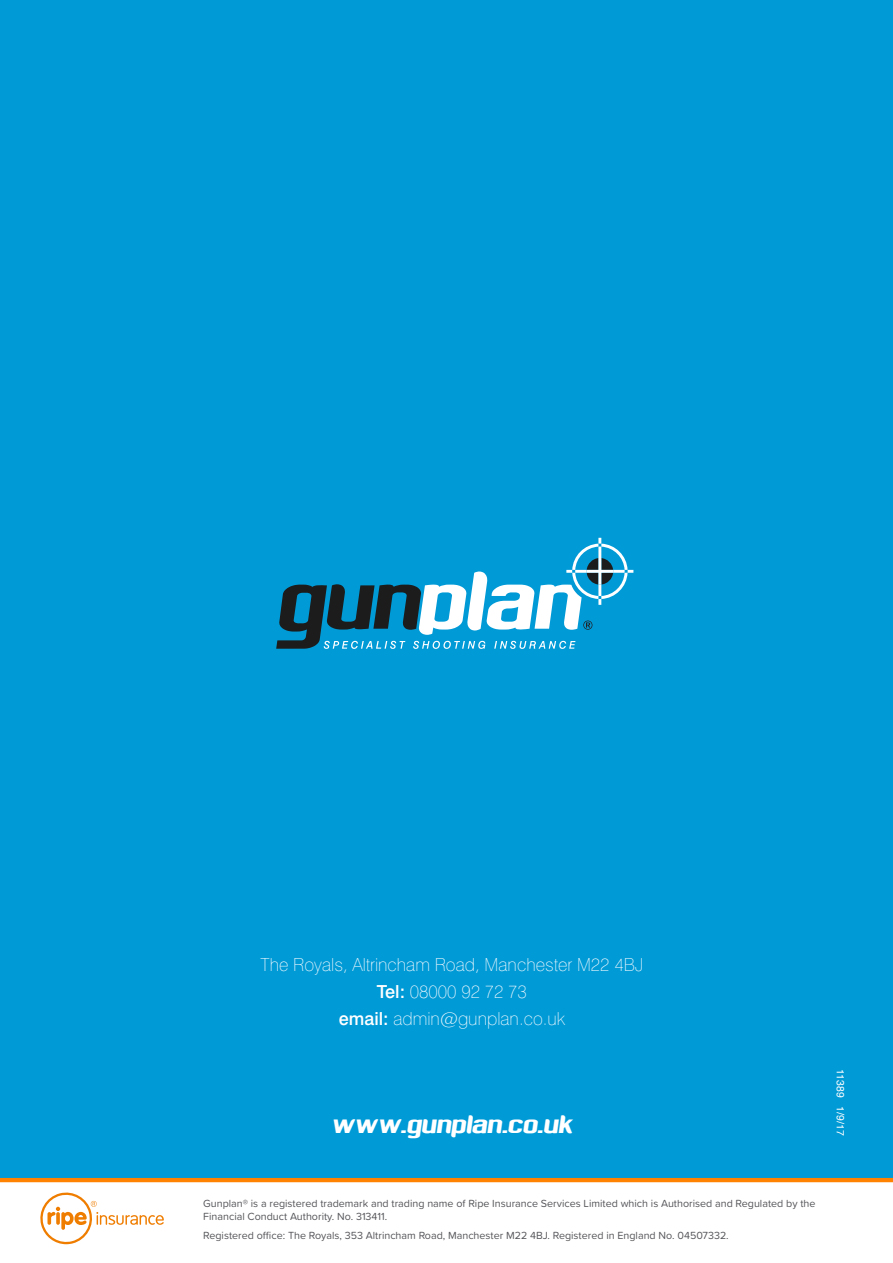
<style>
.page{position:relative;width:893px;height:1263px;background:#fff}
.page>*{position:absolute;margin:0;border:0;box-sizing:border-box;transform-origin:0 0}
.t1{font:24px "Sufrimeda";color:#fff}
.t2{font:100 18px/27px "Swiss 721 BT";color:#fff;text-align:center}
.t3{font:10.8px/12.9px "Proxima Soft";color:#55565a}
.t4{font:10.5px "Helvetica";color:#fff}
.s1{font-weight:500}
</style>
<div class="page">
<div style="left:0;top:1px;width:893px;height:1177px;background:#009ad7"></div>
<svg style="left:276px;top:538px;width:357px;height:111px"></svg>
<hr style="left:0;top:1178px;width:893px;height:4px;background:#ff8200">
<svg style="left:40px;top:1192px;width:124px;height:52px"></svg>
<h2 class="t2" style="left:261px;top:951px;width:384px">The Royals, Altrincham Road, Manchester M22 4BJ<br><span class="s1">Tel:</span> 08000 92 72 73<br><span class="s1">email:</span> admin@gunplan.co.uk</h2>
<h1 class="t1" style="left:331px;top:1111px;width:243px">www.gunplan.co.uk</h1>
<p class="t4" style="left:848px;top:1069px;width:68px;rotate:90deg">11389 1/9/17</p>
<p class="t3" style="left:203px;top:1196px;width:614px">Gunplan® is a registered trademark and trading name of Ripe Insurance Services Limited which is Authorised and Regulated by the<br>Financial Conduct Authority. No. 313411.</p>
<p class="t3" style="left:203px;top:1228px;width:527px">Registered office: The Royals, 353 Altrincham Road, Manchester M22 4BJ. Registered in England No. 04507332.</p>
</div>
